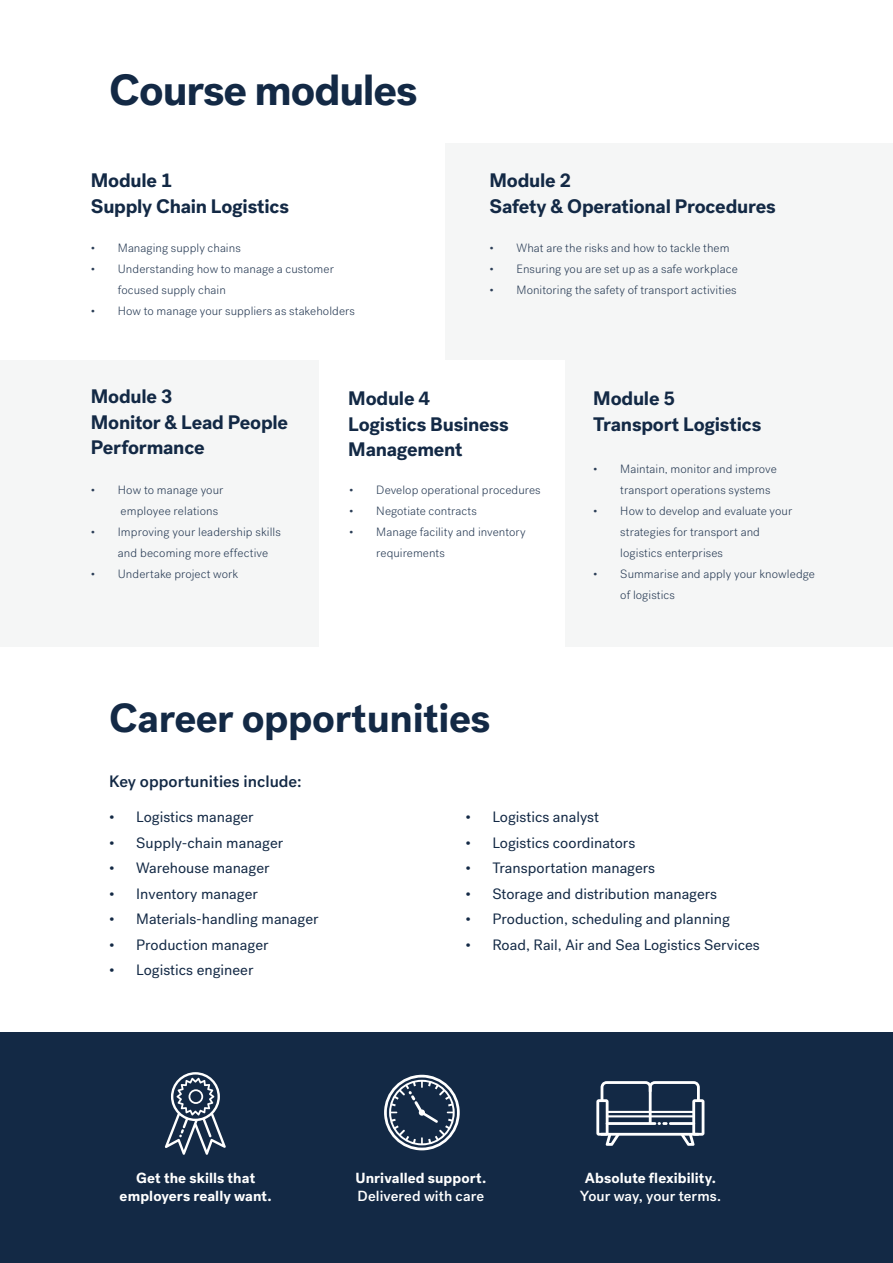
<style>
.page{position:relative;width:893px;height:1263px;background:#fff}
.page>*{position:absolute;margin:0;border:0;box-sizing:border-box;transform-origin:0 0}
.Headings{font:700 43.5px "Post Grotesk";letter-spacing:-.025em;color:#132945}
.t1{font:700 40.5px "Post Grotesk";letter-spacing:-.01em;color:#132945}
.mod_headings{font:700 19.5px/25.5px "Post Grotesk";letter-spacing:-.01em;color:#132945}
.t2{font:500 16.5px "Post Grotesk";color:#132945}
.t3{font:15px "Post Grotesk";color:#132945}
.Headings-2{font:700 14.7px/18.8px "Post Grotesk";letter-spacing:.005em;color:#fff;text-align:center}
.Headings-3{font:500 14.7px "Post Grotesk";letter-spacing:.005em;color:#fff}
.t4{font:300 12px/21px "Post Grotesk";letter-spacing:.005em;color:#2b3e57}
</style>
<div class="page">
<div style="left:0;top:360px;width:892px;height:286px;background:#f5f6f6"></div>
<div style="left:445px;top:143px;width:447px;height:217px;background:#f5f6f6"></div>
<div style="left:320px;top:360px;width:244px;height:286px;background:#fff"></div>
<div style="left:0;top:1033px;width:892px;height:230px;background:#132945"></div>
<svg style="left:384px;top:1075px;width:75px;height:75px"></svg>
<svg style="left:596px;top:1081px;width:108px;height:65px"></svg>
<hr style="left:606px;top:1115px;width:88px;height:2px;background:#fff">
<svg style="left:165px;top:1072px;width:61px;height:83px"></svg>
<p class="Headings" style="left:109px;top:62px;width:310px">Course modules</p>
<p class="mod_headings" style="left:91px;top:168px;width:200px">Module 1<br>Supply Chain Logistics</p>
<p class="t4" style="left:91px;top:238px;width:151px">• Managing supply chains</p>
<p class="t4" style="left:118px;top:259px;width:217px;text-indent:-27px">• Understanding how to manage a customer focused supply chain</p>
<p class="t4" style="left:91px;top:301px;width:266px">• How to manage your suppliers as stakeholders</p>
<p class="mod_headings" style="left:489px;top:168px;width:288px">Module 2<br>Safety &amp; Operational Procedures</p>
<p class="t4" style="left:489px;top:238px;width:241px">• What are the risks and how to tackle them</p>
<p class="t4" style="left:489px;top:259px;width:250px">• Ensuring you are set up as a safe workplace</p>
<p class="t4" style="left:489px;top:280px;width:249px">• Monitoring the safety of transport activities</p>
<p class="mod_headings" style="left:91px;top:384px;width:199px">Module 3<br>Monitor &amp; Lead People<br>Performance</p>
<p class="mod_headings" style="left:348px;top:386px;width:162px">Module 4<br>Logistics Business<br>Management</p>
<p class="mod_headings" style="left:593px;top:386px;width:170px">Module 5<br>Transport Logistics</p>
<p class="t4" style="left:121px;top:479px;width:104px;text-indent:-30px">• How to manage your employee relations</p>
<p class="t4" style="left:118px;top:521px;width:165px;text-indent:-27px">• Improving your leadership skills and becoming more effective</p>
<p class="t4" style="left:91px;top:563px;width:149px">• Undertake project work</p>
<p class="t4" style="left:620px;top:458px;width:158px;text-indent:-27px">• Maintain, monitor and improve transport operations systems</p>
<p class="t4" style="left:620px;top:500px;width:173px;text-indent:-27px">• How to develop and evaluate your strategies for transport and logistics enterprises</p>
<p class="t4" style="left:620px;top:563px;width:196px;text-indent:-27px">• Summarise and apply your knowledge of logistics</p>
<p class="t4" style="left:349px;top:479px;width:193px">• Develop operational procedures</p>
<p class="t4" style="left:349px;top:500px;width:129px">• Negotiate contracts</p>
<p class="t4" style="left:376px;top:521px;width:151px;text-indent:-27px">• Manage facility and inventory requirements</p>
<p class="t1" style="left:109px;top:692px;width:383px">Career opportunities</p>
<p class="t2" style="left:109px;top:771px;width:194px">Key opportunities include:</p>
<p class="t3" style="left:109px;top:808px;width:146px">• Logistics manager</p>
<p class="t3" style="left:109px;top:834px;width:175px">• Supply-chain manager</p>
<p class="t3" style="left:109px;top:859px;width:162px">• Warehouse manager</p>
<p class="t3" style="left:109px;top:885px;width:150px">• Inventory manager</p>
<p class="t3" style="left:109px;top:910px;width:211px">• Materials-handling manager</p>
<p class="t3" style="left:109px;top:936px;width:161px">• Production manager</p>
<p class="t3" style="left:109px;top:961px;width:146px">• Logistics engineer</p>
<p class="t3" style="left:465px;top:808px;width:135px">• Logistics analyst</p>
<p class="t3" style="left:465px;top:834px;width:171px">• Logistics coordinators</p>
<p class="t3" style="left:465px;top:859px;width:191px">• Transportation managers</p>
<p class="t3" style="left:465px;top:885px;width:253px">• Storage and distribution managers</p>
<p class="t3" style="left:465px;top:910px;width:266px">• Production, scheduling and planning</p>
<p class="t3" style="left:465px;top:936px;width:296px">• Road, Rail, Air and Sea Logistics Services</p>
<p class="Headings-2" style="left:120px;top:1168px;width:154px">Get the skills that employers really want.</p>
<p class="Headings-2" style="left:355px;top:1168px;width:132px">Unrivalled support.</p>
<p class="Headings-3" style="left:357px;top:1187px;width:128px">Delivered with care</p>
<p class="Headings-2" style="left:585px;top:1168px;width:132px">Absolute flexibility.</p>
<p class="Headings-3" style="left:580px;top:1187px;width:143px">Your way, your terms.</p>
</div>
